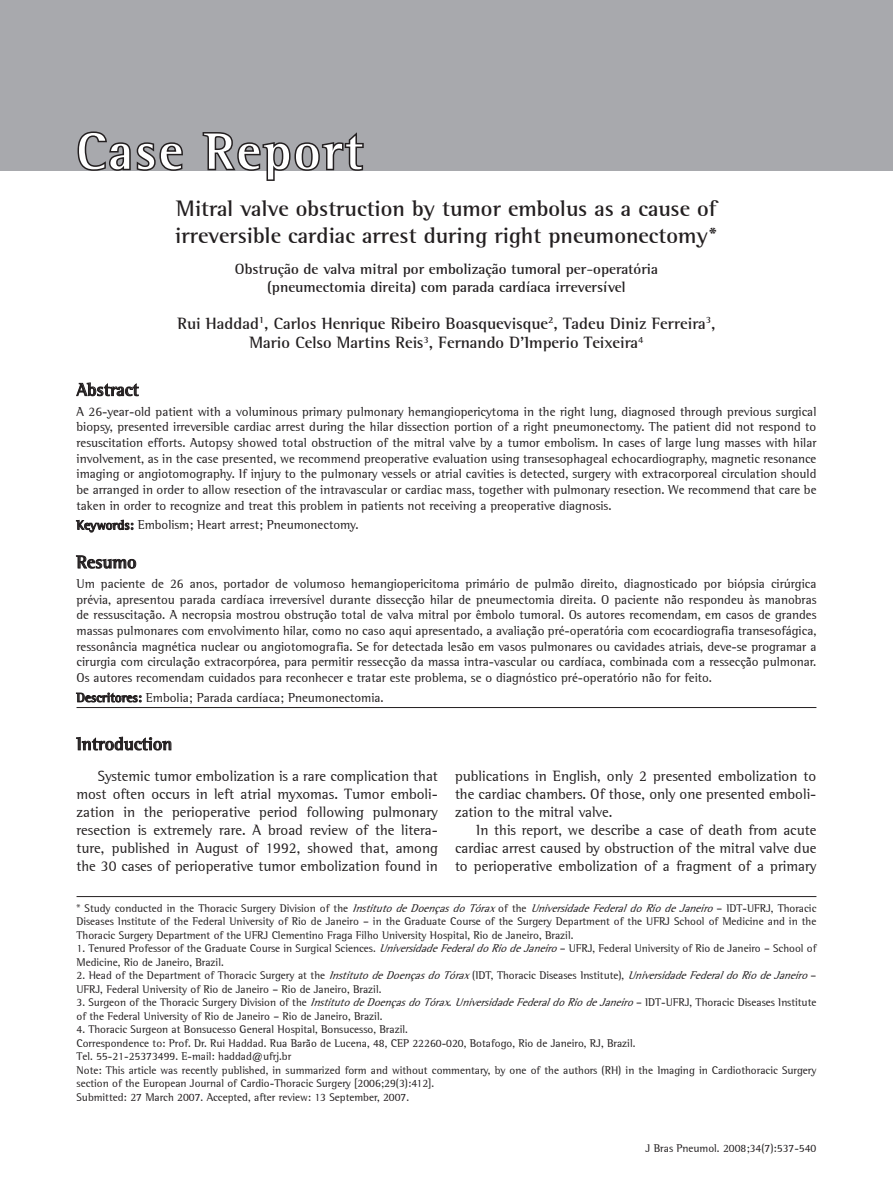
<style>
.page{position:relative;width:893px;height:1191px;background:#fff}
.page>*{position:absolute;margin:0;border:0;box-sizing:border-box;transform-origin:0 0}
.capítulo{font:700 51.75px "Libre Semi Serif S Si";letter-spacing:.05em;color:#fff}
.título___1o_idioma{font:700 22.5px/27px "Libre Semi Serif S Si";color:#231f20}
.resumo___título{font:700 18px "Libre Semi Serif S Si";color:#231f20}
.sub_título___1o_níve{font:700 18px "Libre Semi Serif S Si";color:#231f20}
.autores{font:700 16.5px/19.8px "Libre Semi Serif S Si";color:#231f20;text-align:center}
.corpo{font:15px/18px "Libre Semi Serif S Si";color:#231f20;text-align:justify}
.título___2o_idioma{font:700 15px/18px "Libre Semi Serif S Si";color:#231f20;text-align:center}
.resumo___1o_idioma{font:13.05px/15.6px "Libre Semi Serif S Si";color:#231f20;text-align:justify}
.resumo___2o_idioma{font:13.05px/15.6px "Libre Semi Serif S Si";color:#231f20;text-align:justify}
.palavras-chave___1o{font:13.05px "Libre Semi Serif S Si";color:#231f20}
.palavras-chave___2o{font:13.05px "Libre Semi Serif S Si";color:#231f20}
.endereço{font:11.25px/13.5px "Libre Semi Serif S Si";color:#231f20}
.rodapé{font:11.25px "Libre Semi Serif S Si";color:#231f20}
.s1{font-weight:700}
.s2{font-style:italic}
</style>
<div class="page">
<div style="left:0;top:0;width:893px;height:170px;background:#a8a9ad"></div>
<svg style="left:76px;top:131px;width:108px;height:40px"></svg>
<svg style="left:201px;top:132px;width:164px;height:49px"></svg>
<svg style="left:76px;top:737px;width:95px;height:13px"></svg>
<svg style="left:76px;top:382px;width:63px;height:14px"></svg>
<svg style="left:76px;top:520px;width:57px;height:12px"></svg>
<svg style="left:76px;top:555px;width:60px;height:13px"></svg>
<svg style="left:76px;top:693px;width:65px;height:9px"></svg>
<hr style="left:77px;top:896px;width:739px;height:1px;background:#231f20">
<hr style="left:77px;top:707px;width:739px;height:1px;background:#231f20">
<p class="capítulo" style="left:77px;top:120px;width:288px">Case Report</p>
<p class="título___1o_idioma" style="left:175px;top:195px;width:544px">Mitral valve obstruction by tumor embolus as a cause of irreversible cardiac arrest during right pneumonectomy*</p>
<p class="título___2o_idioma" style="left:235px;top:260px;width:425px">Obstrução de valva mitral por embolização tumoral per-operatória (pneumectomia direita) com parada cardíaca irreversível</p>
<p class="autores" style="left:178px;top:313px;width:539px">Rui Haddad<sup>1</sup>, Carlos Henrique Ribeiro Boasquevisque<sup>2</sup>, Tadeu Diniz Ferreira<sup>3</sup>,<br>Mario Celso Martins Reis<sup>3</sup>, Fernando D’Imperio Teixeira<sup>4</sup></p>
<p class="resumo___título" style="left:77px;top:378px;width:64px">Abstract</p>
<p class="resumo___2o_idioma" style="left:77px;top:403px;width:741px">A 26-year-old patient with a voluminous primary pulmonary hemangiopericytoma in the right lung, diagnosed through previous surgical biopsy, presented irreversible cardiac arrest during the hilar dissection portion of a right pneumonectomy. The patient did not respond to resuscitation efforts. Autopsy showed total obstruction of the mitral valve by a tumor embolism. In cases of large lung masses with hilar involvement, as in the case presented, we recommend preoperative evaluation using transesophageal echocardiography, magnetic resonance imaging or angiotomography. If injury to the pulmonary vessels or atrial cavities is detected, surgery with extracorporeal circulation should be arranged in order to allow resection of the intravascular or cardiac mass, together with pulmonary resection. We recommend that care be taken in order to recognize and treat this problem in patients not receiving a preoperative diagnosis.</p>
<p class="palavras-chave___2o" style="left:77px;top:517px;width:283px"><span class="s1">Keywords:</span> Embolism; Heart arrest; Pneumonectomy.</p>
<p class="resumo___título" style="left:77px;top:551px;width:62px">Resumo</p>
<p class="resumo___1o_idioma" style="left:77px;top:576px;width:741px">Um paciente de 26 anos, portador de volumoso hemangiopericitoma primário de pulmão direito, diagnosticado por biópsia cirúrgica prévia, apresentou parada cardíaca irreversível durante dissecção hilar de pneumectomia direita. O paciente não respondeu às manobras de ressuscitação. A necropsia mostrou obstrução total de valva mitral por êmbolo tumoral. Os autores recomendam, em casos de grandes massas pulmonares com envolvimento hilar, como no caso aqui apresentado, a avaliação pré-operatória com ecocardiografia transesofágica, ressonância magnética nuclear ou angiotomografia. Se for detectada lesão em vasos pulmonares ou cavidades atriais, deve-se programar a cirurgia com circulação extracorpórea, para permitir ressecção da massa intra-vascular ou cardíaca, combinada com a ressecção pulmonar.<br>Os autores recomendam cuidados para reconhecer e tratar este problema, se o diagnóstico pré-operatório não for feito.</p>
<p class="palavras-chave___1o" style="left:77px;top:690px;width:309px"><span class="s1">Descritores:</span> Embolia; Parada cardíaca; Pneumonectomia.</p>
<p class="sub_título___1o_níve" style="left:77px;top:733px;width:97px">Introduction</p>
<p class="corpo" style="left:77px;top:766px;width:363px;text-indent:21px">Systemic tumor embolization is a rare complication that most often occurs in left atrial myxomas. Tumor emboli&shy;zation in the perioperative period following pulmonary resection is extremely rare. A broad review of the litera&shy;ture, published in August of 1992, showed that, among the 30 cases of perioperative tumor embolization found in</p>
<p class="corpo" style="left:455px;top:766px;width:363px">publications in English, only 2 presented embolization to the cardiac chambers. Of those, only one presented emboli&shy;zation to the mitral valve.</p>
<p class="corpo" style="left:455px;top:820px;width:363px;text-indent:21px">In this report, we describe a case of death from acute cardiac arrest caused by obstruction of the mitral valve due to perioperative embolization of a fragment of a primary</p>
<p class="endereço" style="left:77px;top:901px;width:741px;text-align:justify">* Study conducted in the Thoracic Surgery Division of the <span class="s2">InstitutodeDoençasdoTórax</span>of the <span class="s2">UniversidadeFederaldoRiodeJaneiro</span>– IDT-UFRJ, Thoracic Diseases Institute of the Federal University of Rio de Janeiro – in the Graduate Course of the Surgery Department of the UFRJ School of Medicine and in the Thoracic Surgery Department of the UFRJ Clementino Fraga Filho University Hospital, Rio de Janeiro, Brazil.</p>
<p class="endereço" style="left:77px;top:941px;width:741px">1. Tenured Professor of the Graduate Course in Surgical Sciences. <span class="s2">UniversidadeFederaldoRiodeJaneiro</span>– UFRJ, Federal University of Rio de Janeiro – School of<br>Medicine, Rio de Janeiro, Brazil.</p>
<p class="endereço" style="left:77px;top:968px;width:741px">2. Head of the Department of Thoracic Surgery at the <span class="s2">InstitutodeDoençasdoTórax</span>(IDT, Thoracic Diseases Institute), <span class="s2">UniversidadeFederaldoRiodeJaneiro</span>–<br>UFRJ, Federal University of Rio de Janeiro – Rio de Janeiro, Brazil.</p>
<p class="endereço" style="left:77px;top:995px;width:741px">3. Surgeon of the Thoracic Surgery Division of the <span class="s2">InstitutodeDoençasdoTórax</span>. <span class="s2">UniversidadeFederaldoRiodeJaneiro</span>– IDT-UFRJ, Thoracic Diseases Institute of the Federal University of Rio de Janeiro – Rio de Janeiro, Brazil.</p>
<p class="endereço" style="left:77px;top:1022px;width:333px">4. Thoracic Surgeon at Bonsucesso General Hospital, Bonsucesso, Brazil.</p>
<p class="endereço" style="left:77px;top:1036px;width:560px">Correspondence to: Prof. Dr. Rui Haddad. Rua Barão de Lucena, 48, CEP 22260-020, Botafogo, Rio de Janeiro, RJ, Brazil.</p>
<p class="endereço" style="left:77px;top:1049px;width:216px">Tel. 55-21-25373499. E-mail: haddad@ufrj.br</p>
<p class="endereço" style="left:77px;top:1063px;width:741px">Note: This article was recently published, in summarized form and without commentary, by one of the authors (RH) in the Imaging in Cardiothoracic Surgery section of the European Journal of Cardio-Thoracic Surgery [2006;29(3):412].</p>
<p class="endereço" style="left:77px;top:1090px;width:334px">Submitted: 27 March 2007. Accepted, after review: 13 September, 2007.</p>
<p class="rodapé" style="left:646px;top:1141px;width:172px">J Bras Pneumol. 2008;34(7):537-540</p>
</div>
